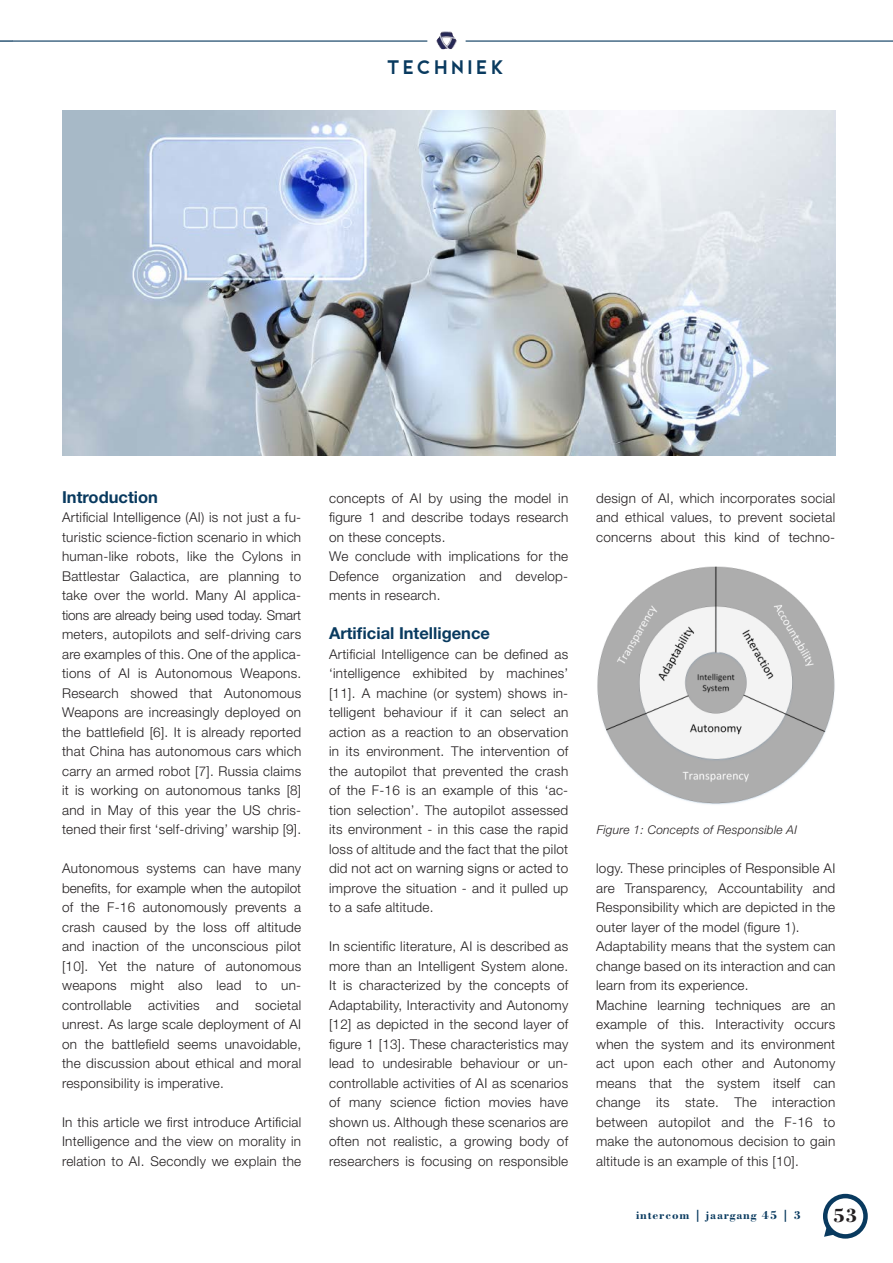
<style>
.page{position:relative;width:893px;height:1263px;background:#fff}
.page>*{position:absolute;margin:0;border:0;box-sizing:border-box;transform-origin:0 0}
.t1{font:700 20.1px "Bodoni BT";color:#231f20}
.t2{font:19.5px "CWG Sans";letter-spacing:.2em;color:#093a5f}
.t3{font:700 16.5px "Helvetica Neue";color:#093a5f}
.t4{font:300 13.5px/19.5px "Helvetica Neue";letter-spacing:.02em;color:#231f20;text-align:justify}
.t5{font:italic 300 12px "Helvetica Neue";letter-spacing:.02em;color:#231f20}
.t6{font:700 12px "Bodoni BT";letter-spacing:.07em;color:#093a5f}
</style>
<div class="page">
<svg style="left:0;top:40px;width:13px;height:1px"></svg>
<div style="left:823px;top:1194px;width:45px;height:44px;border:4px solid #093a5f;border-radius:50%"></div>
<svg style="left:824px;top:1225px;width:12px;height:12px"></svg>
<svg style="left:436px;top:31px;width:11px;height:13px"></svg>
<hr style="left:0;top:41px;width:427px;height:1px;background:#093a5f">
<hr style="left:466px;top:41px;width:427px;height:1px;background:#093a5f">
<img style="left:62px;top:111px;width:774px;height:344px">
<img style="left:597px;top:566px;width:238px;height:239px">
<p class="t2" style="left:388px;top:56px;width:119px">TECHNIEK</p>
<p class="t3" style="left:62px;top:486px;width:97px">Introduction</p>
<p class="t4" style="left:62px;top:507px;width:241px">Artificial Intelligence (AI) is not just a fu&shy;turistic science-fiction scenario in which human-like robots, like the Cylons in Battlestar Galactica, are planning to take over the world. Many AI applica&shy;tions are already being used today. Smart meters, autopilots and self-driving cars are examples of this. One of the applica&shy;tions of AI is Autonomous Weapons.<br>Research showed that Autonomous Weapons are increasingly deployed on the battlefield [6]. It is already reported that China has autonomous cars which carry an armed robot [7]. Russia claims it is working on autonomous tanks [8] and in May of this year the US chris&shy;tened their first ‘self-driving’ warship [9].</p>
<p class="t4" style="left:62px;top:858px;width:241px">Autonomous systems can have many benefits, for example when the autopilot of the F-16 autonomously prevents a crash caused by the loss off altitude and inaction of the unconscious pilot [10]. Yet the nature of autonomous weapons might also lead to un&shy;controllable activities and societal unrest. As large scale deployment of AI on the battlefield seems unavoidable, the discussion about ethical and moral responsibility is imperative.</p>
<p class="t4" style="left:62px;top:1112px;width:241px">In this article we first introduce Artificial Intelligence and the view on morality in relation to AI. Secondly we explain the</p>
<p class="t4" style="left:329px;top:488px;width:241px">concepts of AI by using the model in figure 1 and describe todays research on these concepts.</p>
<p class="t4" style="left:329px;top:546px;width:241px">We conclude with implications for the Defence organization and develop&shy;ments in research.</p>
<p class="t3" style="left:329px;top:623px;width:162px">Artificial Intelligence</p>
<p class="t4" style="left:329px;top:644px;width:241px">Artificial Intelligence can be defined as ‘intelligence exhibited by machines’ [11]. A machine (or system) shows in&shy;telligent behaviour if it can select an action as a reaction to an observation in its environment. The intervention of the autopilot that prevented the crash of the F-16 is an example of this ‘ac&shy;tion selection’. The autopilot assessed its environment - in this case the rapid loss of altitude and the fact that the pilot did not act on warning signs or acted to improve the situation - and it pulled up to a safe altitude.</p>
<p class="t4" style="left:329px;top:936px;width:241px">In scientific literature, AI is described as more than an Intelligent System alone.<br>It is characterized by the concepts of Adaptability, Interactivity and Autonomy [12] as depicted in the second layer of figure 1 [13]. These characteristics may lead to undesirable behaviour or un&shy;controllable activities of AI as scenarios of many science fiction movies have shown us. Although these scenarios are often not realistic, a growing body of researchers is focusing on responsible</p>
<p class="t4" style="left:596px;top:488px;width:241px">design of AI, which incorporates social and ethical values, to prevent societal concerns about this kind of techno-</p>
<p class="t5" style="left:597px;top:823px;width:202px">Figure 1: Concepts of Responsible AI</p>
<p class="t4" style="left:596px;top:858px;width:241px">logy. These principles of Responsible AI are Transparency, Accountability and Responsibility which are depicted in the outer layer of the model (figure 1).</p>
<p class="t4" style="left:596px;top:936px;width:241px">Adaptability means that the system can change based on its interaction and can learn from its experience.</p>
<p class="t4" style="left:596px;top:995px;width:241px">Machine learning techniques are an example of this. Interactivity occurs when the system and its environment act upon each other and Autonomy means that the system itself can change its state. The interaction between autopilot and the F-16 to make the autonomous decision to gain altitude is an example of this [10].</p>
<p class="t6" style="left:636px;top:1208px;width:167px">intercom | jaargang 45 | 3</p>
<p class="t1" style="left:833px;top:1203px;width:26px">53</p>
</div>
